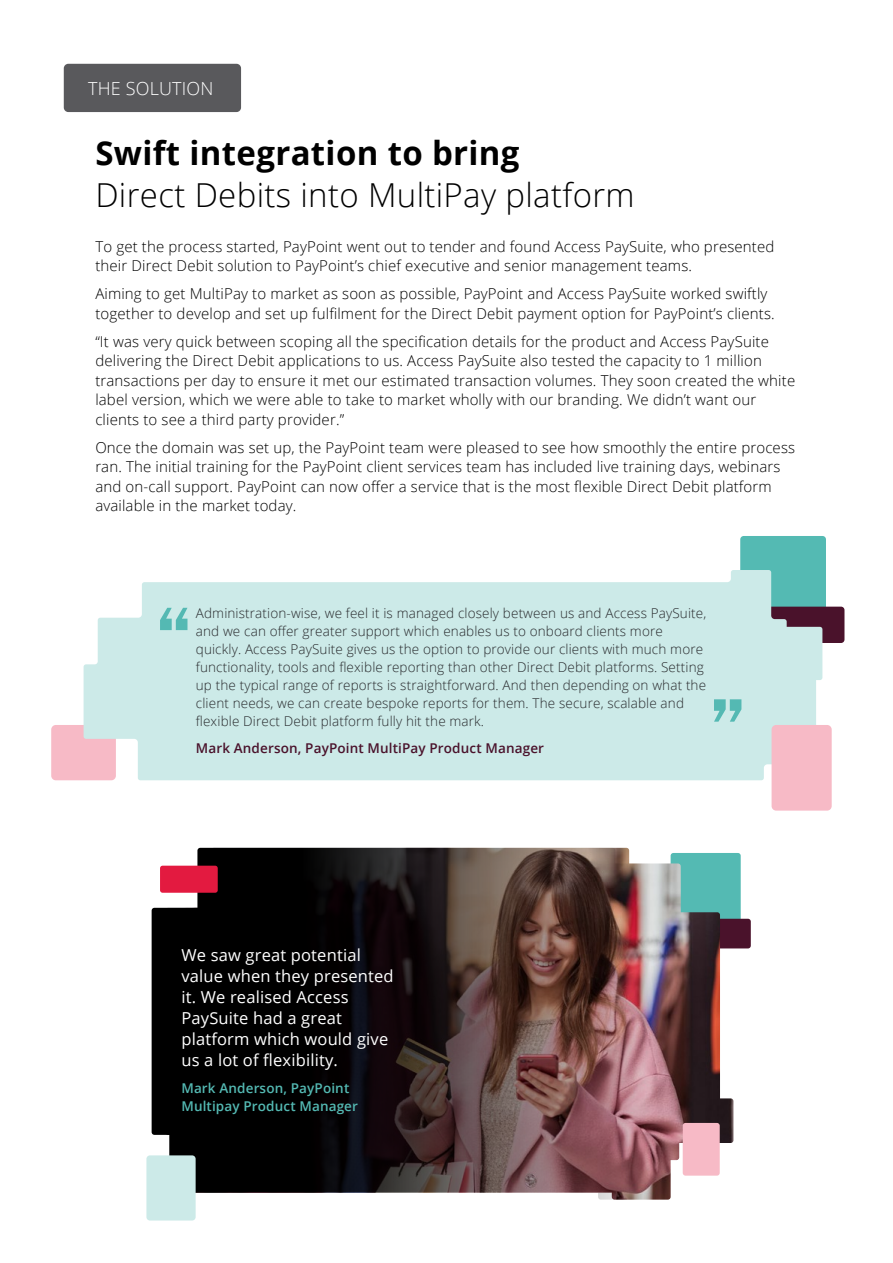
<style>
.page{position:relative;width:893px;height:1263px;background:#fff}
.page>*{position:absolute;margin:0;border:0;box-sizing:border-box;transform-origin:0 0}
.t1{font:300 33px "Open Sans";letter-spacing:.01em;color:#000}
.t2{font:700 33px "Open Sans";letter-spacing:.01em;color:#000}
.t3{font:300 18px "Open Sans";letter-spacing:.01em;color:#fff}
.t4{font:16.5px/21px "Open Sans";letter-spacing:.01em;color:#fff}
.t5{font:300 15px/19.5px "Open Sans";letter-spacing:.01em;color:#000}
.t6{font:300 13.5px/18px "Open Sans";letter-spacing:.01em;color:#27292c}
.t7{font:600 13.5px "Open Sans";letter-spacing:.01em;color:#4a122b}
.t8{font:600 13.5px/18px "Open Sans";letter-spacing:.01em;color:#54b9b3}
</style>
<div class="page">
<div style="left:64px;top:64px;width:177px;height:48px;background:#59595c;border-radius:5px"></div>
<div style="left:51px;top:725px;width:65px;height:55px;background:#f7bac6;border-radius:5px"></div>
<div style="left:740px;top:536px;width:86px;height:101px;background:#54bab3;border-radius:3px"></div>
<div style="left:759px;top:607px;width:85px;height:36px;background:#4a122b;border-radius:3px"></div>
<svg style="left:84px;top:570px;width:738px;height:210px;background:#cee9e7"></svg>
<div style="left:772px;top:725px;width:60px;height:86px;background:#f7bac6;border-radius:5px"></div>
<svg style="left:160px;top:608px;width:27px;height:22px"></svg>
<svg style="left:714px;top:699px;width:27px;height:23px"></svg>
<div style="left:671px;top:853px;width:70px;height:82px;background:#54bab3;border-radius:3px"></div>
<div style="left:681px;top:919px;width:70px;height:29px;background:#4a122b;border-radius:3px"></div>
<img style="left:152px;top:848px;width:568px;height:351px">
<div style="left:683px;top:1123px;width:37px;height:52px;background:#f7bac6;border-radius:3px"></div>
<div style="left:146px;top:1155px;width:50px;height:65px;background:#cceae8;border-radius:3px"></div>
<div style="left:160px;top:866px;width:58px;height:27px;background:#e31a40;border-radius:3px"></div>
<p class="t3" style="left:88px;top:76px;width:127px">THE SOLUTION</p>
<h1 class="t2" style="left:95px;top:129px;width:426px">Swift integration to bring</h1>
<h1 class="t1" style="left:95px;top:172px;width:541px">Direct Debits into MultiPay platform</h1>
<p class="t5" style="left:95px;top:236px;width:681px">To get the process started, PayPoint went out to tender and found Access PaySuite, who presented their Direct Debit solution to PayPoint’s chief executive and senior management teams.</p>
<p class="t5" style="left:95px;top:284px;width:681px">Aiming to get MultiPay to market as soon as possible, PayPoint and Access PaySuite worked swiftly together to develop and set up fulfilment for the Direct Debit payment option for PayPoint’s clients.</p>
<p class="t5" style="left:95px;top:331px;width:701px">“It was very quick between scoping all the specification details for the product and Access PaySuite delivering the Direct Debit applications to us. Access PaySuite also tested the capacity to 1 million transactions per day to ensure it met our estimated transaction volumes. They soon created the white label version, which we were able to take to market wholly with our branding. We didn’t want our clients to see a third party provider.”</p>
<p class="t5" style="left:95px;top:437px;width:701px">Once the domain was set up, the PayPoint team were pleased to see how smoothly the entire process ran. The initial training for the PayPoint client services team has included live training days, webinars and on-call support. PayPoint can now offer a service that is the most flexible Direct Debit platform available in the market today.</p>
<p class="t6" style="left:196px;top:604px;width:512px">Administration-wise, we feel it is managed closely between us and Access PaySuite, and we can offer greater support which enables us to onboard clients more quickly. Access PaySuite gives us the option to provide our clients with much more functionality, tools and flexible reporting than other Direct Debit platforms. Setting up the typical range of reports is straightforward. And then depending on what the client needs, we can create bespoke reports for them. The secure, scalable and flexible Direct Debit platform fully hit the mark.</p>
<p class="t7" style="left:196px;top:738px;width:350px">Mark Anderson, PayPoint MultiPay Product Manager</p>
<p class="t4" style="left:181px;top:944px;width:214px">We saw great potential value when they presented it. We realised Access<br>PaySuite had a great platform which would give us a lot of flexibility.</p>
<p class="t8" style="left:181px;top:1078px;width:178px">Mark Anderson, PayPoint<br>Multipay Product Manager</p>
</div>
